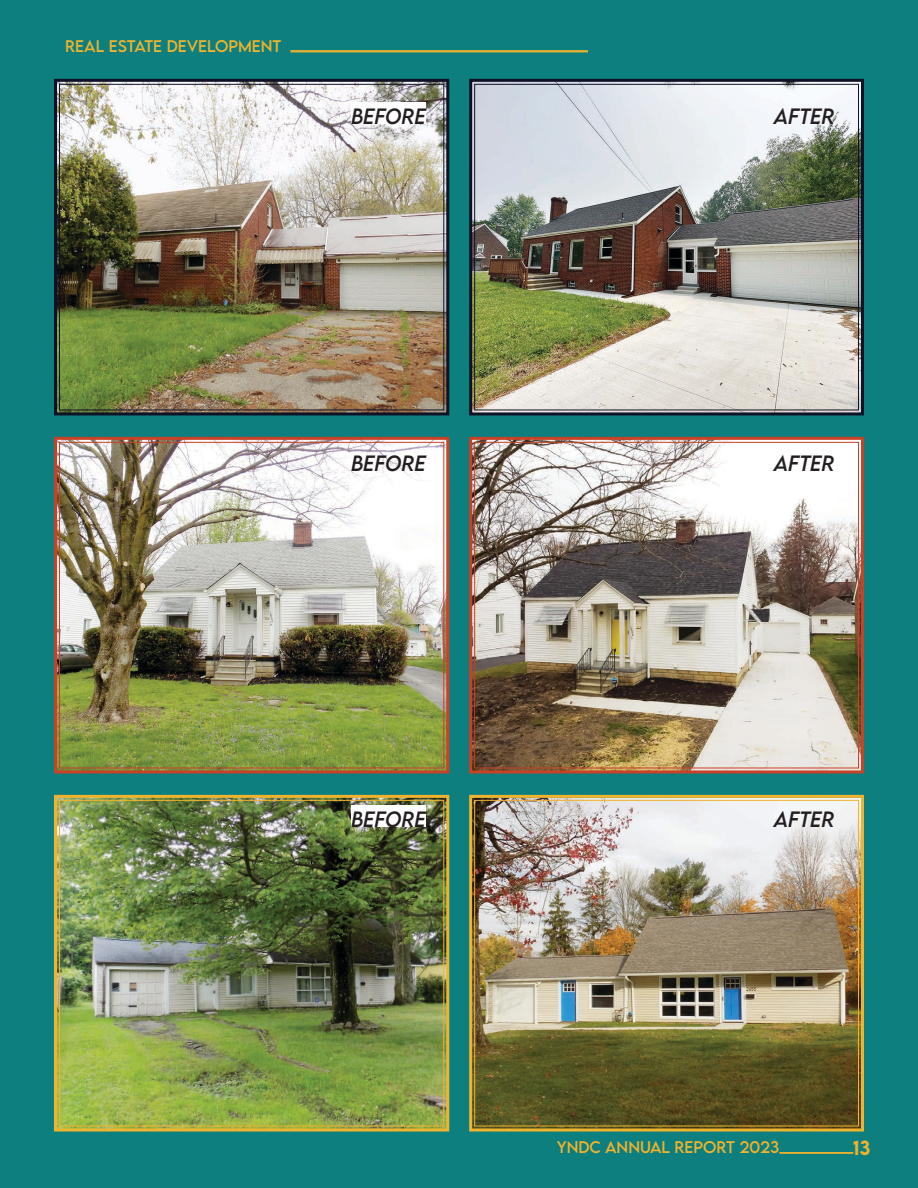
<style>
.page{position:relative;width:918px;height:1188px;background:#0d7f7f}
.page>*{position:absolute;margin:0;border:0;box-sizing:border-box;transform-origin:0 0}
.t1{font:italic 19.65px "LEMONMILK";color:#231f20}
.t2{font:500 18px "LEMONMILK";color:#efb32d}
.t3{font:15px "LEMONMILK";color:#efb32d}
</style>
<div class="page">
<img style="left:54px;top:794px;width:396px;height:338px">
<div style="left:59px;top:800px;width:385px;height:327px;border:1px solid #efb32d"></div>
<img style="left:469px;top:794px;width:395px;height:338px">
<div style="left:474px;top:800px;width:385px;height:327px;border:1px solid #efb32d"></div>
<div style="left:351px;top:806px;width:75px;height:21px;background:#fff"></div>
<img style="left:54px;top:78px;width:396px;height:338px">
<div style="left:59px;top:84px;width:385px;height:326px;border:1px solid #0f1227"></div>
<img style="left:469px;top:78px;width:395px;height:338px">
<div style="left:474px;top:84px;width:385px;height:326px;border:1px solid #0f1227"></div>
<div style="left:351px;top:103px;width:75px;height:21px;background:#fff"></div>
<img style="left:54px;top:436px;width:396px;height:338px">
<div style="left:59px;top:442px;width:385px;height:326px;border:1px solid #c94127"></div>
<img style="left:469px;top:436px;width:395px;height:338px">
<div style="left:474px;top:442px;width:385px;height:326px;border:1px solid #c94127"></div>
<hr style="left:291px;top:50px;width:297px;height:1px;background:#efb32d">
<hr style="left:291px;top:51px;width:297px;height:1px;background:#efb32d">
<hr style="left:291px;top:52px;width:297px;height:1px;background:#efb32d">
<hr style="left:780px;top:1152px;width:73px;height:1px;background:#efb32d">
<hr style="left:780px;top:1153px;width:73px;height:1px;background:#efb32d">
<p class="t3" style="left:65px;top:36px;width:217px">REAL ESTATE DEVELOPMENT</p>
<p class="t1" style="left:351px;top:103px;width:14px">BEFORE</p>
<p class="t1" style="left:774px;top:103px;width:28px">AFTER</p>
<p class="t1" style="left:351px;top:451px;width:14px">BEFORE</p>
<p class="t1" style="left:774px;top:451px;width:28px">AFTER</p>
<p class="t1" style="left:351px;top:806px;width:14px">BEFORE</p>
<p class="t1" style="left:774px;top:806px;width:28px">AFTER</p>
<p class="t3" style="left:557px;top:1138px;width:224px">YNDC ANNUAL REPORT 2023</p>
<p class="t2" style="left:853px;top:1136px;width:19px">13</p>
</div>
